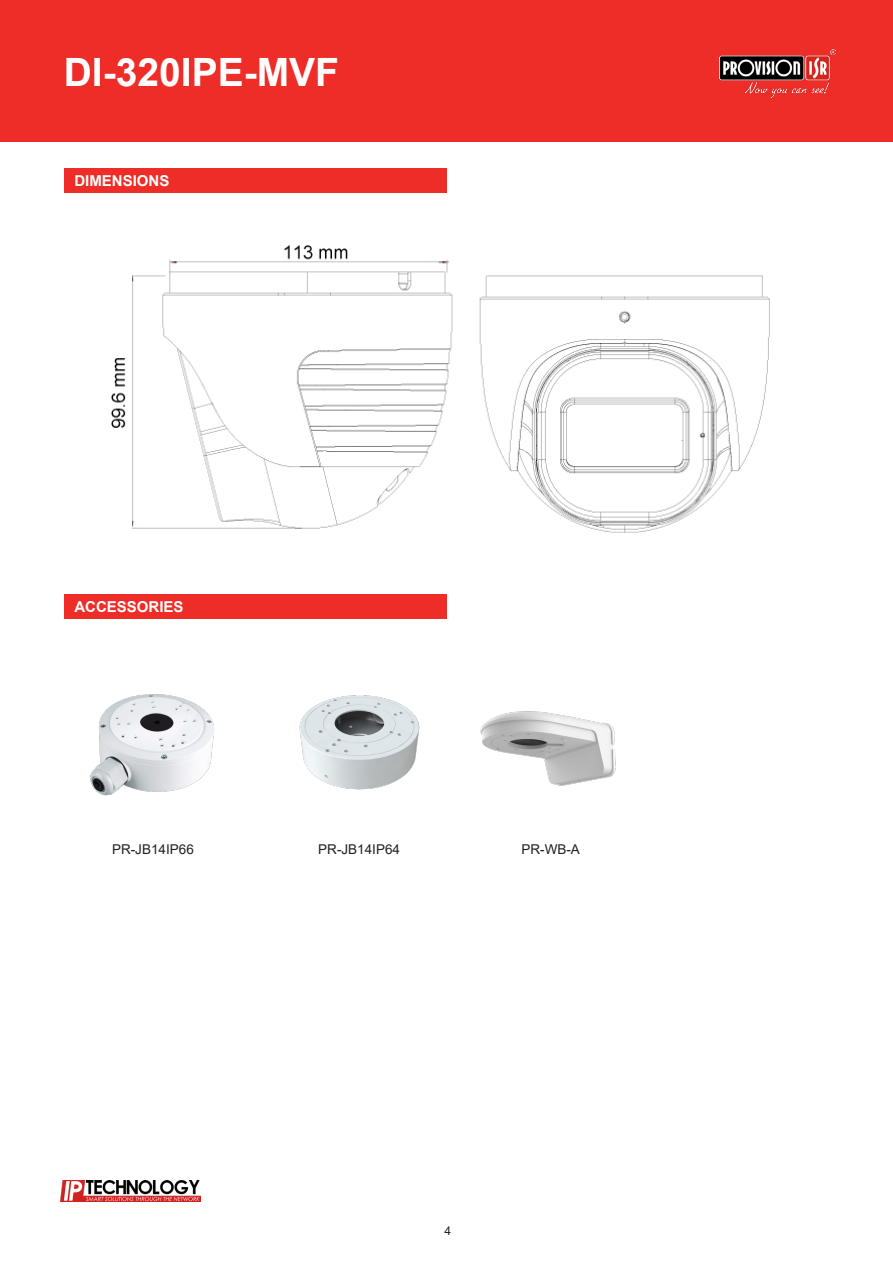
<style>
.page{position:relative;width:893px;height:1263px;background:#fff}
.page>*{position:absolute;margin:0;border:0;box-sizing:border-box;transform-origin:0 0}
.t1{font:700 39px "Arial";color:#fff}
.t2{font:700 15px "Arial";color:#fff}
.t3{font:13.5px "Arial";color:#231f20}
.t4{font:12px "Arial";color:#231f20}
</style>
<div class="page">
<div style="left:0;top:0;width:893px;height:141px;background:#ee2d28"></div>
<img style="left:719px;top:50px;width:117px;height:47px">
<div style="left:64px;top:168px;width:382px;height:25px;background:#ee2d28"></div>
<div style="left:64px;top:594px;width:382px;height:25px;background:#ee2d28"></div>
<img style="left:111px;top:245px;width:659px;height:288px">
<img style="left:90px;top:694px;width:125px;height:102px">
<img style="left:299px;top:695px;width:121px;height:95px">
<img style="left:480px;top:711px;width:136px;height:75px">
<img style="left:60px;top:1180px;width:140px;height:22px">
<p class="t1" style="left:64px;top:45px;width:277px">DI-320IPE-MVF</p>
<p class="t2" style="left:74px;top:170px;width:97px">DIMENSIONS</p>
<p class="t2" style="left:74px;top:596px;width:111px">ACCESSORIES</p>
<p class="t3" style="left:112px;top:839px;width:83px">PR-JB14IP66</p>
<p class="t3" style="left:318px;top:839px;width:83px">PR-JB14IP64</p>
<p class="t3" style="left:521px;top:839px;width:60px">PR-WB-A</p>
<p class="t4" style="left:444px;top:1223px;width:8px">4</p>
</div>
